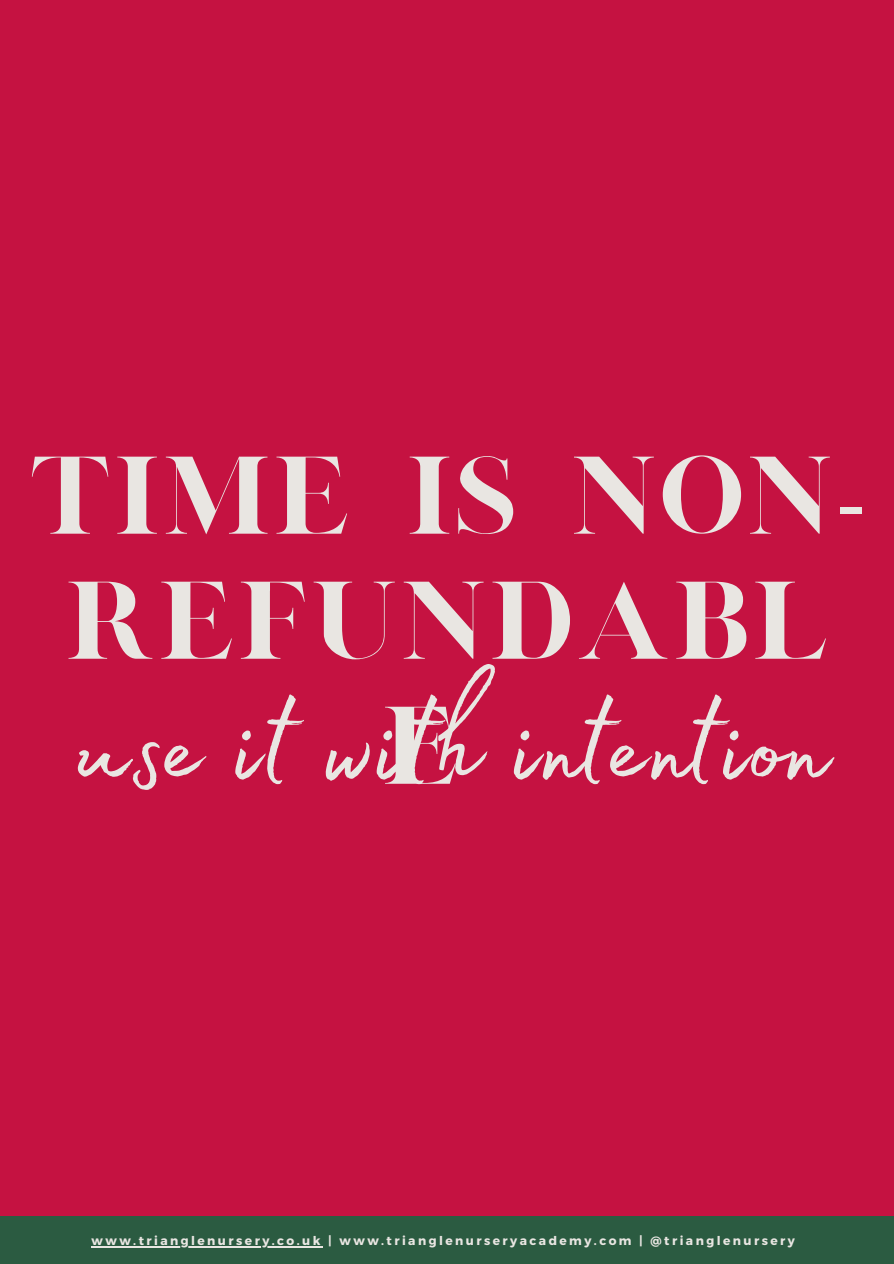
<style>
.page{position:relative;width:894px;height:1264px;background:#fff}
.page>*{position:absolute;margin:0;border:0;box-sizing:border-box;transform-origin:0 0}
.t1{font:150.15px "Madelyn Fill";color:#e9e6e2}
.t2{font:89.25px/124.9px "London";color:#e9e6e2;text-align:center}
.t3{font:700 12.15px "Montserrat";letter-spacing:.2em;color:#e9e6e2}
</style>
<div class="page">
<div style="left:0;top:0;width:893px;height:1263px;background:#c51241"></div>
<div style="left:0;top:1216px;width:893px;height:47px;background:#2b5b41"></div>
<hr style="left:92px;top:1246px;width:231px;height:1px;background:#e9e6e2">
<p class="t2" style="left:27px;top:444px;width:840px">TIME IS NON-<br>REFUNDABL</p>
<p class="t1" style="left:72px;top:633px;width:754px">use it with intention</p>
<p class="t2" style="left:380px;top:694px;width:81px">E</p>
<p class="t3" style="left:92px;top:1232px;width:704px">www.trianglenursery.co.uk | www.trianglenurseryacademy.com | @trianglenursery</p>
</div>
